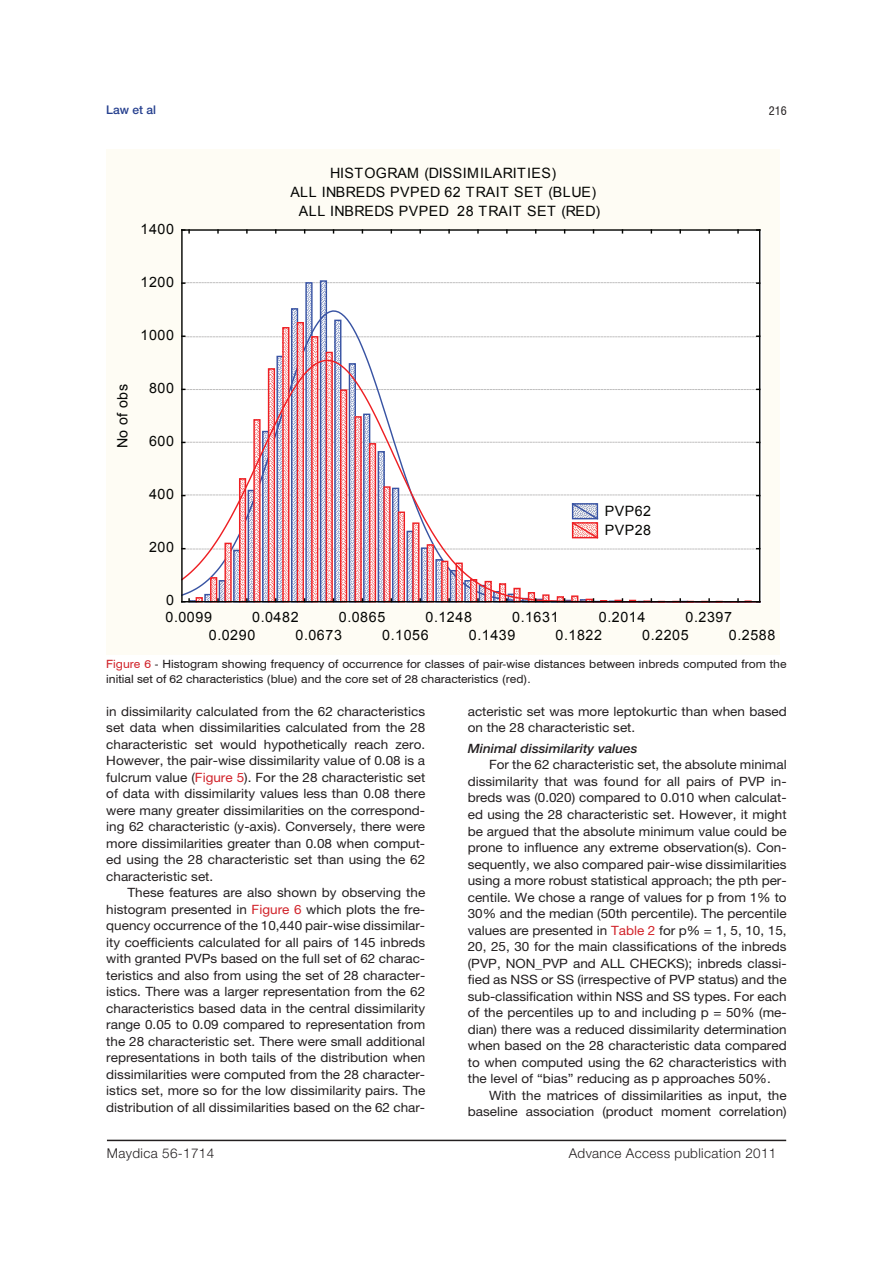
<style>
.page{position:relative;width:893px;height:1263px;background:#fff}
.page>*{position:absolute;margin:0;border:0;box-sizing:border-box;transform-origin:0 0}
.t1{font:14.25px/18.5px "Arial";letter-spacing:.045em;color:#040503}
.t2{font:14.25px "Arial";letter-spacing:.02em;color:#040503}
.t3{font:300 13.5px "Helvetica Neue LT Pro";letter-spacing:.025em;color:#231f20}
.t4{font:12.9px/16.5px "Helvetica Neue LT Pro";color:#231f20;text-align:justify;scale:1.05 1}
.t5{font:italic 500 12.9px "Helvetica Neue LT Pro";color:#231f20;scale:1.05 1}
.t6{font:500 12px "Helvetica Neue LT Pro";color:#253f8e}
.t7{font:11.4px/15px "Swiss 721 BT";color:#231f20;scale:1.05 1}
.t8{font:condensed 11.4px "Swiss 721 BT";color:#231f20;scale:1.05 1}
.s1{color:#d1232a}
</style>
<div class="page">
<hr style="left:107px;top:1140px;width:679px;height:1px;background:#231f20">
<div style="left:106px;top:149px;width:674px;height:505px;background:#fefcf4"></div>
<div style="left:182px;top:230px;width:579px;height:373px;background:#fff"></div>
<svg style="left:307px;top:284px;width:4px;height:26px"></svg>
<div style="left:305px;top:282px;width:8px;height:320px;border:1px solid #3853a3"></div>
<svg style="left:322px;top:284px;width:3px;height:26px"></svg>
<div style="left:320px;top:280px;width:7px;height:322px;border:1px solid #3853a3"></div>
<svg style="left:276px;top:310px;width:485px;height:49px"></svg>
<svg style="left:284px;top:329px;width:3px;height:30px"></svg>
<div style="left:282px;top:327px;width:7px;height:275px;border:1px solid #ee1f23"></div>
<svg style="left:299px;top:324px;width:3px;height:35px"></svg>
<div style="left:297px;top:322px;width:7px;height:280px;border:1px solid #ee1f23"></div>
<svg style="left:313px;top:338px;width:3px;height:21px"></svg>
<div style="left:311px;top:336px;width:7px;height:266px;border:1px solid #ee1f23"></div>
<svg style="left:328px;top:354px;width:3px;height:5px"></svg>
<div style="left:326px;top:352px;width:7px;height:250px;border:1px solid #ee1f23"></div>
<svg style="left:182px;top:359px;width:579px;height:244px"></svg>
<hr style="left:182px;top:601px;width:578px;height:1px;background:#040503">
<svg style="left:535px;top:599px;width:9px;height:2px"></svg>
<hr style="left:182px;top:229px;width:578px;height:2px;background:#040503">
<hr style="left:181px;top:230px;width:2px;height:372px;background:#040503">
<svg style="left:182px;top:597px;width:21px;height:4px"></svg>
<svg style="left:182px;top:229px;width:8px;height:4px"></svg>
<hr style="left:759px;top:230px;width:1px;height:372px;background:#040503">
<svg style="left:551px;top:596px;width:208px;height:5px"></svg>
<svg style="left:182px;top:548px;width:577px;height:2px"></svg>
<svg style="left:181px;top:494px;width:578px;height:2px"></svg>
<svg style="left:183px;top:442px;width:576px;height:1px"></svg>
<svg style="left:183px;top:389px;width:576px;height:1px"></svg>
<svg style="left:181px;top:335px;width:578px;height:3px"></svg>
<svg style="left:181px;top:282px;width:578px;height:2px"></svg>
<svg style="left:571px;top:502px;width:28px;height:38px"></svg>
<p class="t6" style="left:106px;top:103px;width:51px">Law et al</p>
<p class="t8" style="left:769px;top:104px;width:19px">216</p>
<p class="t1" style="left:140px;top:219px;width:35px">1400</p>
<p class="t1" style="left:140px;top:273px;width:35px">1200</p>
<p class="t1" style="left:140px;top:326px;width:35px">1000</p>
<p class="t2" style="left:330px;top:163px;width:227px">HISTOGRAM (DISSIMILARITIES)</p>
<p class="t1" style="left:290px;top:183px;width:307px">ALL INBREDS PVPED 62 TRAIT SET (BLUE)</p>
<p class="t1" style="left:299px;top:202px;width:303px">ALL INBREDS PVPED 28 TRAIT SET (RED)</p>
<p class="t1" style="left:114px;top:448px;width:66px;rotate:-90deg">No of obs</p>
<p class="t1" style="left:149px;top:379px;width:27px">800</p>
<p class="t1" style="left:149px;top:432px;width:27px">600</p>
<p class="t1" style="left:149px;top:485px;width:27px">400</p>
<p class="t1" style="left:149px;top:538px;width:27px">200</p>
<p class="t1" style="left:166px;top:591px;width:9px">0</p>
<p class="t1" style="left:605px;top:502px;width:48px;line-height:19px">PVP62<br>PVP28</p>
<p class="t1" style="left:209px;top:607px;width:48px;text-indent:-43px">0.0099<br>0.0290</p>
<p class="t1" style="left:296px;top:607px;width:48px;text-indent:-43px">0.0482<br>0.0673</p>
<p class="t1" style="left:382px;top:607px;width:48px;text-indent:-43px">0.0865<br>0.1056</p>
<p class="t1" style="left:469px;top:607px;width:48px;text-indent:-43px">0.1248<br>0.1439</p>
<p class="t1" style="left:556px;top:607px;width:48px;text-indent:-43px">0.1631<br>0.1822</p>
<p class="t1" style="left:642px;top:607px;width:48px;text-indent:-43px">0.2014<br>0.2205</p>
<p class="t1" style="left:729px;top:607px;width:48px;text-indent:-43px">0.2397<br>0.2588</p>
<p class="t7" style="left:106px;top:657px;width:649px"><span class="s1">Figure 6</span> - Histogram showing frequency of occurrence for classes of pair-wise distances between inbreds computed from the initial set of 62 characteristics (blue) and the core set of 28 characteristics (red).</p>
<p class="t4" style="left:106px;top:702px;width:305px">in dissimilarity calculated from the 62 characteristics set data when dissimilarities calculated from the 28 characteristic set would hypothetically reach zero.<br>However, the pair-wise dissimilarity value of 0.08 is a fulcrum value (<span class="s1">Figure 5</span>). For the 28 characteristic set of data with dissimilarity values less than 0.08 there were many greater dissimilarities on the correspond&shy;ing 62 characteristic (y-axis). Conversely, there were more dissimilarities greater than 0.08 when comput&shy;ed using the 28 characteristic set than using the 62 characteristic set.</p>
<p class="t4" style="left:106px;top:884px;width:305px;text-indent:21px">These features are also shown by observing the histogram presented in <span class="s1">Figure 6</span> which plots the fre&shy;quency occurrence of the 10,440 pair-wise dissimilar&shy;ity coefficients calculated for all pairs of 145 inbreds with granted PVPs based on the full set of 62 charac&shy;teristics and also from using the set of 28 character&shy;istics. There was a larger representation from the 62 characteristics based data in the central dissimilarity range 0.05 to 0.09 compared to representation from the 28 characteristic set. There were small additional representations in both tails of the distribution when dissimilarities were computed from the 28 character&shy;istics set, more so for the low dissimilarity pairs. The distribution of all dissimilarities based on the 62 char-</p>
<p class="t4" style="left:468px;top:703px;width:305px">acteristic set was more leptokurtic than when based on the 28 characteristic set.</p>
<p class="t5" style="left:468px;top:741px;width:163px">Minimal dissimilarity values</p>
<p class="t4" style="left:468px;top:756px;width:305px;text-indent:21px">For the 62 characteristic set, the absolute minimal dissimilarity that was found for all pairs of PVP in&shy;breds was (0.020) compared to 0.010 when calculat&shy;ed using the 28 characteristic set. However, it might be argued that the absolute minimum value could be prone to influence any extreme observation(s). Con&shy;sequently, we also compared pair-wise dissimilarities using a more robust statistical approach; the pth per&shy;centile. We chose a range of values for p from 1% to 30% and the median (50th percentile). The percentile values are presented in <span class="s1">Table 2</span> for p% = 1, 5, 10, 15, 20, 25, 30 for the main classifications of the inbreds (PVP, NON_PVP and ALL CHECKS); inbreds classi&shy;fied as NSS or SS (irrespective of PVP status) and the sub-classification within NSS and SS types. For each of the percentiles up to and including p = 50% (me&shy;dian) there was a reduced dissimilarity determination when based on the 28 characteristic data compared to when computed using the 62 characteristics with the level of “bias” reducing as p approaches 50%.</p>
<p class="t4" style="left:468px;top:1086px;width:305px;text-align:right">With the matrices of dissimilarities as input, the baseline association (product moment correlation)</p>
<p class="t3" style="left:107px;top:1145px;width:109px">Maydica 56-1714</p>
<p class="t3" style="left:569px;top:1145px;width:209px">Advance Access publication 2011</p>
</div>
